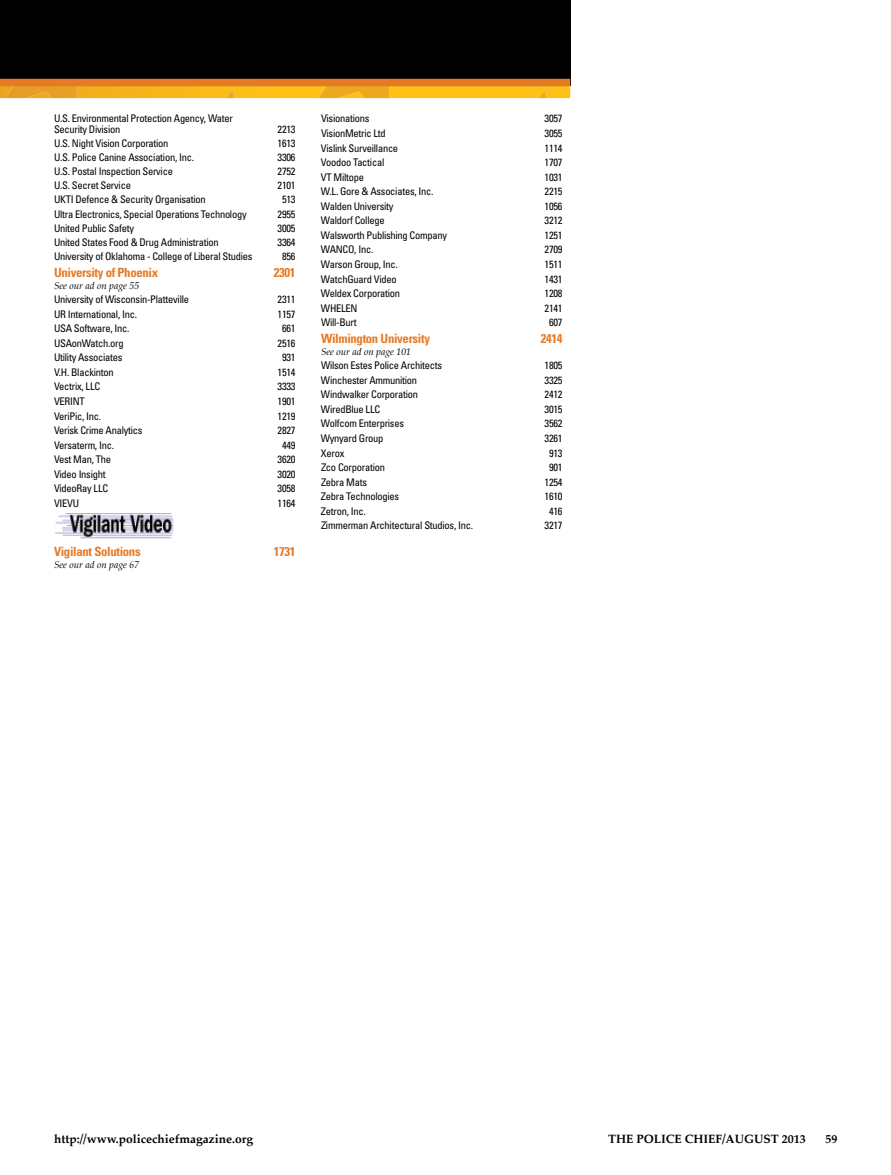
<style>
.page{position:relative;width:891px;height:1175px;background:#fff}
.page>*{position:absolute;margin:0;border:0;box-sizing:border-box;transform-origin:0 0}
.t1{font:700 condensed 12.75px "Univers LT Std";letter-spacing:-.025em;color:#e77a25}
.t2{font:700 12px "Palatino";color:#000}
.t3{font:condensed 10.5px/10.1px "Univers LT Std";letter-spacing:-.025em;color:#000}
.t4{font:italic 9.75px "Palatino";color:#000}
</style>
<div class="page">
<img style="left:55px;top:513px;width:119px;height:26px">
<svg style="left:124px;top:86px;width:446px;height:12px;background:#fabc18"></svg>
<svg style="left:1px;top:86px;width:123px;height:12px"></svg>
<svg style="left:313px;top:86px;width:123px;height:12px"></svg>
<svg style="left:226px;top:89px;width:7px;height:9px"></svg>
<svg style="left:539px;top:89px;width:7px;height:9px"></svg>
<div style="left:0;top:0;width:570px;height:86px;background:#000"></div>
<svg style="left:0;top:0;width:1px;height:98px"></svg>
<div style="left:0;top:79px;width:570px;height:7px;background:#e77a25"></div>
<p class="t3" style="left:54px;top:113px;width:180px">U.S. Environmental Protection Agency, Water<br>Security Division</p>
<p class="t3" style="left:278px;top:124px;width:19px">2213</p>
<p class="t3" style="left:54px;top:138px;width:116px">U.S. Night Vision Corporation</p>
<p class="t3" style="left:278px;top:138px;width:19px">1613</p>
<p class="t3" style="left:54px;top:152px;width:142px">U.S. Police Canine Association, Inc.</p>
<p class="t3" style="left:278px;top:152px;width:19px">3306</p>
<p class="t3" style="left:54px;top:166px;width:120px">U.S. Postal Inspection Service</p>
<p class="t3" style="left:278px;top:166px;width:19px">2752</p>
<p class="t3" style="left:54px;top:180px;width:78px">U.S. Secret Service</p>
<p class="t3" style="left:278px;top:180px;width:19px">2101</p>
<p class="t3" style="left:54px;top:194px;width:153px">UKTI Defence &amp; Security Organisation</p>
<p class="t3" style="left:282px;top:194px;width:15px">513</p>
<p class="t3" style="left:54px;top:209px;width:194px">Ultra Electronics, Special Operations Technology</p>
<p class="t3" style="left:278px;top:209px;width:19px">2955</p>
<p class="t3" style="left:54px;top:223px;width:82px">United Public Safety</p>
<p class="t3" style="left:278px;top:223px;width:19px">3005</p>
<p class="t3" style="left:54px;top:237px;width:166px">United States Food &amp; Drug Administration</p>
<p class="t3" style="left:278px;top:237px;width:19px">3364</p>
<p class="t3" style="left:54px;top:251px;width:200px">University of Oklahoma - College of Liberal Studies</p>
<p class="t3" style="left:282px;top:251px;width:15px">856</p>
<p class="t1" style="left:54px;top:265px;width:106px">University of Phoenix</p>
<p class="t1" style="left:274px;top:265px;width:23px">2301</p>
<p class="t4" style="left:54px;top:277px;width:87px">See our ad on page 55</p>
<p class="t3" style="left:54px;top:294px;width:137px">University of Wisconsin-Platteville</p>
<p class="t3" style="left:278px;top:294px;width:19px">2311</p>
<p class="t3" style="left:54px;top:309px;width:85px">UR International, Inc.</p>
<p class="t3" style="left:278px;top:309px;width:19px">1157</p>
<p class="t3" style="left:54px;top:323px;width:77px">USA Software, Inc.</p>
<p class="t3" style="left:282px;top:323px;width:15px">661</p>
<p class="t3" style="left:54px;top:338px;width:71px">USAonWatch.org</p>
<p class="t3" style="left:278px;top:338px;width:19px">2516</p>
<p class="t3" style="left:54px;top:352px;width:70px">Utility Associates</p>
<p class="t3" style="left:282px;top:352px;width:15px">931</p>
<p class="t3" style="left:54px;top:367px;width:61px">V.H. Blackinton</p>
<p class="t3" style="left:278px;top:367px;width:19px">1514</p>
<p class="t3" style="left:54px;top:381px;width:48px">Vectrix, LLC</p>
<p class="t3" style="left:278px;top:381px;width:19px">3333</p>
<p class="t3" style="left:54px;top:396px;width:32px">VERINT</p>
<p class="t3" style="left:278px;top:396px;width:19px">1901</p>
<p class="t3" style="left:54px;top:411px;width:49px">VeriPic, Inc.</p>
<p class="t3" style="left:278px;top:411px;width:19px">1219</p>
<p class="t3" style="left:54px;top:425px;width:90px">Verisk Crime Analytics</p>
<p class="t3" style="left:278px;top:425px;width:19px">2827</p>
<p class="t3" style="left:54px;top:440px;width:62px">Versaterm, Inc.</p>
<p class="t3" style="left:282px;top:440px;width:15px">449</p>
<p class="t3" style="left:54px;top:454px;width:59px">Vest Man, The</p>
<p class="t3" style="left:278px;top:454px;width:19px">3620</p>
<p class="t3" style="left:54px;top:469px;width:53px">Video Insight</p>
<p class="t3" style="left:278px;top:469px;width:19px">3020</p>
<p class="t3" style="left:54px;top:483px;width:56px">VideoRay LLC</p>
<p class="t3" style="left:278px;top:483px;width:19px">3058</p>
<p class="t3" style="left:54px;top:498px;width:27px">VIEVU</p>
<p class="t3" style="left:278px;top:498px;width:19px">1164</p>
<p class="t1" style="left:54px;top:544px;width:88px">Vigilant Solutions</p>
<p class="t1" style="left:274px;top:544px;width:23px">1731</p>
<p class="t4" style="left:54px;top:556px;width:87px">See our ad on page 67</p>
<p class="t3" style="left:321px;top:113px;width:50px">Visionations</p>
<p class="t3" style="left:545px;top:113px;width:19px">3057</p>
<p class="t3" style="left:321px;top:128px;width:66px">VisionMetric Ltd</p>
<p class="t3" style="left:545px;top:128px;width:19px">3055</p>
<p class="t3" style="left:321px;top:143px;width:79px">Vislink Surveillance</p>
<p class="t3" style="left:545px;top:143px;width:19px">1114</p>
<p class="t3" style="left:321px;top:157px;width:65px">Voodoo Tactical</p>
<p class="t3" style="left:545px;top:157px;width:19px">1707</p>
<p class="t3" style="left:321px;top:172px;width:45px">VT Miltope</p>
<p class="t3" style="left:545px;top:172px;width:19px">1031</p>
<p class="t3" style="left:321px;top:186px;width:114px">W.L. Gore &amp; Associates, Inc.</p>
<p class="t3" style="left:545px;top:186px;width:19px">2215</p>
<p class="t3" style="left:321px;top:201px;width:74px">Walden University</p>
<p class="t3" style="left:545px;top:201px;width:19px">1056</p>
<p class="t3" style="left:321px;top:215px;width:65px">Waldorf College</p>
<p class="t3" style="left:545px;top:215px;width:19px">3212</p>
<p class="t3" style="left:321px;top:230px;width:128px">Walsworth Publishing Company</p>
<p class="t3" style="left:545px;top:230px;width:19px">1251</p>
<p class="t3" style="left:321px;top:244px;width:54px">WANCO, Inc.</p>
<p class="t3" style="left:545px;top:244px;width:19px">2709</p>
<p class="t3" style="left:321px;top:259px;width:78px">Warson Group, Inc.</p>
<p class="t3" style="left:545px;top:259px;width:19px">1511</p>
<p class="t3" style="left:321px;top:274px;width:77px">WatchGuard Video</p>
<p class="t3" style="left:545px;top:274px;width:19px">1431</p>
<p class="t3" style="left:321px;top:288px;width:81px">Weldex Corporation</p>
<p class="t3" style="left:545px;top:288px;width:19px">1208</p>
<p class="t3" style="left:321px;top:303px;width:38px">WHELEN</p>
<p class="t3" style="left:545px;top:303px;width:19px">2141</p>
<p class="t3" style="left:321px;top:317px;width:37px">Will-Burt</p>
<p class="t3" style="left:549px;top:317px;width:15px">607</p>
<p class="t1" style="left:321px;top:331px;width:111px">Wilmington University</p>
<p class="t1" style="left:541px;top:331px;width:23px">2414</p>
<p class="t4" style="left:321px;top:343px;width:92px">See our ad on page 101</p>
<p class="t3" style="left:321px;top:360px;width:123px">Wilson Estes Police Architects</p>
<p class="t3" style="left:545px;top:360px;width:19px">1805</p>
<p class="t3" style="left:321px;top:375px;width:98px">Winchester Ammunition</p>
<p class="t3" style="left:545px;top:375px;width:19px">3325</p>
<p class="t3" style="left:321px;top:389px;width:99px">Windwalker Corporation</p>
<p class="t3" style="left:545px;top:389px;width:19px">2412</p>
<p class="t3" style="left:321px;top:404px;width:61px">WiredBlue LLC</p>
<p class="t3" style="left:545px;top:404px;width:19px">3015</p>
<p class="t3" style="left:321px;top:418px;width:85px">Wolfcom Enterprises</p>
<p class="t3" style="left:545px;top:418px;width:19px">3562</p>
<p class="t3" style="left:321px;top:433px;width:64px">Wynyard Group</p>
<p class="t3" style="left:545px;top:433px;width:19px">3261</p>
<p class="t3" style="left:321px;top:447px;width:25px">Xerox</p>
<p class="t3" style="left:549px;top:447px;width:15px">913</p>
<p class="t3" style="left:321px;top:462px;width:65px">Zco Corporation</p>
<p class="t3" style="left:549px;top:462px;width:15px">901</p>
<p class="t3" style="left:321px;top:477px;width:48px">Zebra Mats</p>
<p class="t3" style="left:545px;top:477px;width:19px">1254</p>
<p class="t3" style="left:321px;top:491px;width:80px">Zebra Technologies</p>
<p class="t3" style="left:545px;top:491px;width:19px">1610</p>
<p class="t3" style="left:321px;top:506px;width:46px">Zetron, Inc.</p>
<p class="t3" style="left:549px;top:506px;width:15px">416</p>
<p class="t3" style="left:321px;top:520px;width:154px">Zimmerman Architectural Studios, Inc.</p>
<p class="t3" style="left:545px;top:520px;width:19px">3217</p>
<p class="t2" style="left:54px;top:1128px;width:200px">http://www.policechiefmagazine.org</p>
<p class="t2" style="left:608px;top:1128px;width:199px">THE POLICE CHIEF/AUGUST 2013</p>
<p class="t2" style="left:825px;top:1128px;width:13px">59</p>
</div>
